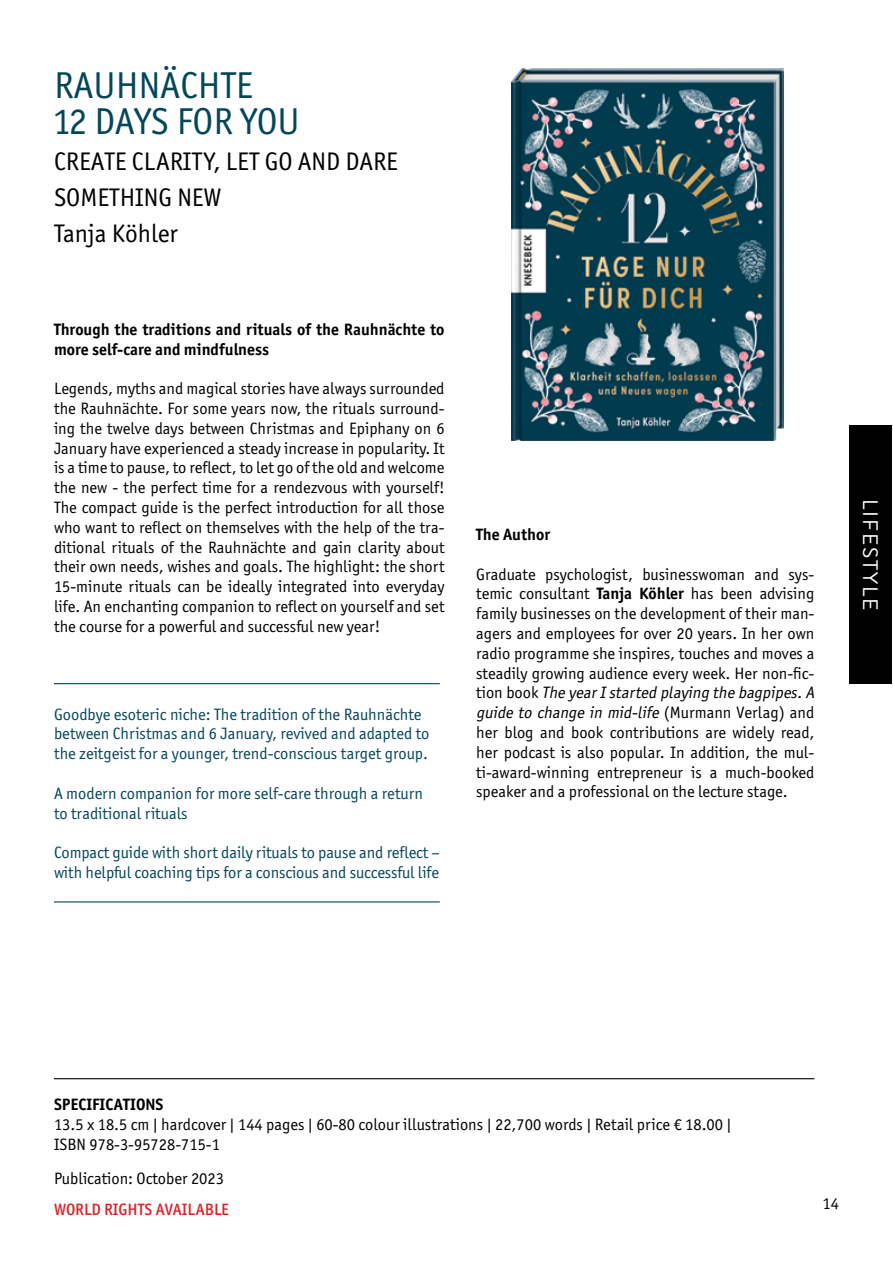
<style>
.page{position:relative;width:893px;height:1263px;background:#fff}
.page>*{position:absolute;margin:0;border:0;box-sizing:border-box;transform-origin:0 0}
.t1{font:37.5px/36px "Officina Sans ITC Pro";color:#064659}
.t2{font:25.5px/36px "Officina Sans ITC Pro";color:#000}
.t3{font:21px "Brandon Grotesque";letter-spacing:.08em;color:#fff}
.t4{font:16.5px/19.8px "Officina Sans ITC Pro";color:#000}
.t5{font:16.5px/19.8px "Officina Sans ITC Pro";color:#064659}
.t6{font:700 16.5px/19.8px "Officina Sans ITC Pro";color:#000}
.t7{font:500 16.5px "Officina Sans ITC Pro";color:#d8262c}
.s1{font-weight:700}
.s2{font-style:italic}
</style>
<div class="page">
<img style="left:511px;top:68px;width:273px;height:373px">
<hr style="left:54px;top:1078px;width:760px;height:1px;background:#000">
<div style="left:849px;top:425px;width:43px;height:259px;background:#000"></div>
<hr style="left:54px;top:901px;width:386px;height:1px;background:#064659">
<hr style="left:54px;top:683px;width:386px;height:1px;background:#064659">
<h1 class="t1" style="left:54px;top:67px;width:247px">RAUHNÄCHTE<br>12 DAYS FOR YOU</h1>
<h2 class="t2" style="left:54px;top:144px;width:346px">CREATE CLARITY, LET GO AND DARE<br>SOMETHING NEW<br>Tanja Köhler</h2>
<p class="t6" style="left:54px;top:319px;width:392px">Through the traditions and rituals of the Rauhnächte to more self-care and mindfulness</p>
<p class="t4" style="left:54px;top:379px;width:392px;text-align:justify">Legends, myths and magical stories have always surrounded the Rauhnächte. For some years now, the rituals surround&shy;ing the twelve days between Christmas and Epiphany on 6<br>January have experienced a steady increase in popularity. It is a time to pause, to reflect, to let go of the old and welcome the new - the perfect time for a rendezvous with yourself!<br>The compact guide is the perfect introduction for all those who want to reflect on themselves with the help of the tra&shy;ditional rituals of the Rauhnächte and gain clarity about their own needs, wishes and goals. The highlight: the short 15-minute rituals can be ideally integrated into everyday life. An enchanting companion to reflect on yourself and set the course for a powerful and successful new year!</p>
<p class="t5" style="left:54px;top:704px;width:377px">Goodbye esoteric niche: The tradition of the Rauhnächte between Christmas and 6 January, revived and adapted to the zeitgeist for a younger, trend-conscious target group.</p>
<p class="t5" style="left:54px;top:783px;width:371px">A modern companion for more self-care through a return to traditional rituals</p>
<p class="t5" style="left:54px;top:843px;width:387px">Compact guide with short daily rituals to pause and reflect – with helpful coaching tips for a conscious and successful life</p>
<p class="t6" style="left:476px;top:524px;width:75px">The Author</p>
<p class="t4" style="left:476px;top:564px;width:343px">Graduate psychologist, businesswoman and sys&shy;temic consultant <span class="s1">Tanja Köhler</span> has been advising family businesses on the development of their man&shy;agers and employees for over 20 years. In her own radio programme she inspires, touches and moves a steadily growing audience every week. Her non-fic&shy;ti o n b o o k <span class="s2">The yearIstarted playing the bagpipes.A guide to change in mid-life</span> ( M u r m a n n Ve r l a g ) a n d her blog and book contributions are widely read, her podcast is also popular. In addition, the mul&shy;ti-award-winning entrepreneur is a much-booked speaker and a professional on the lecture stage.</p>
<p class="t3" style="left:885px;top:499px;width:112px;rotate:90deg">LIFESTYLE</p>
<p class="t6" style="left:54px;top:1095px;width:111px">SPECIFICATIONS</p>
<p class="t4" style="left:54px;top:1114px;width:679px">13.5 x 18.5 cm | hardcover | 144 pages | 60-80 colour illustrations | 22,700 words | Retail price € 18.00 |<br>ISBN 978-3-95728-715-1</p>
<p class="t4" style="left:54px;top:1169px;width:171px">Publication: October 2023</p>
<p class="t7" style="left:54px;top:1199px;width:176px">WORLD RIGHTS AVAILABLE</p>
<p class="t4" style="left:822px;top:1193px;width:18px">14</p>
</div>
